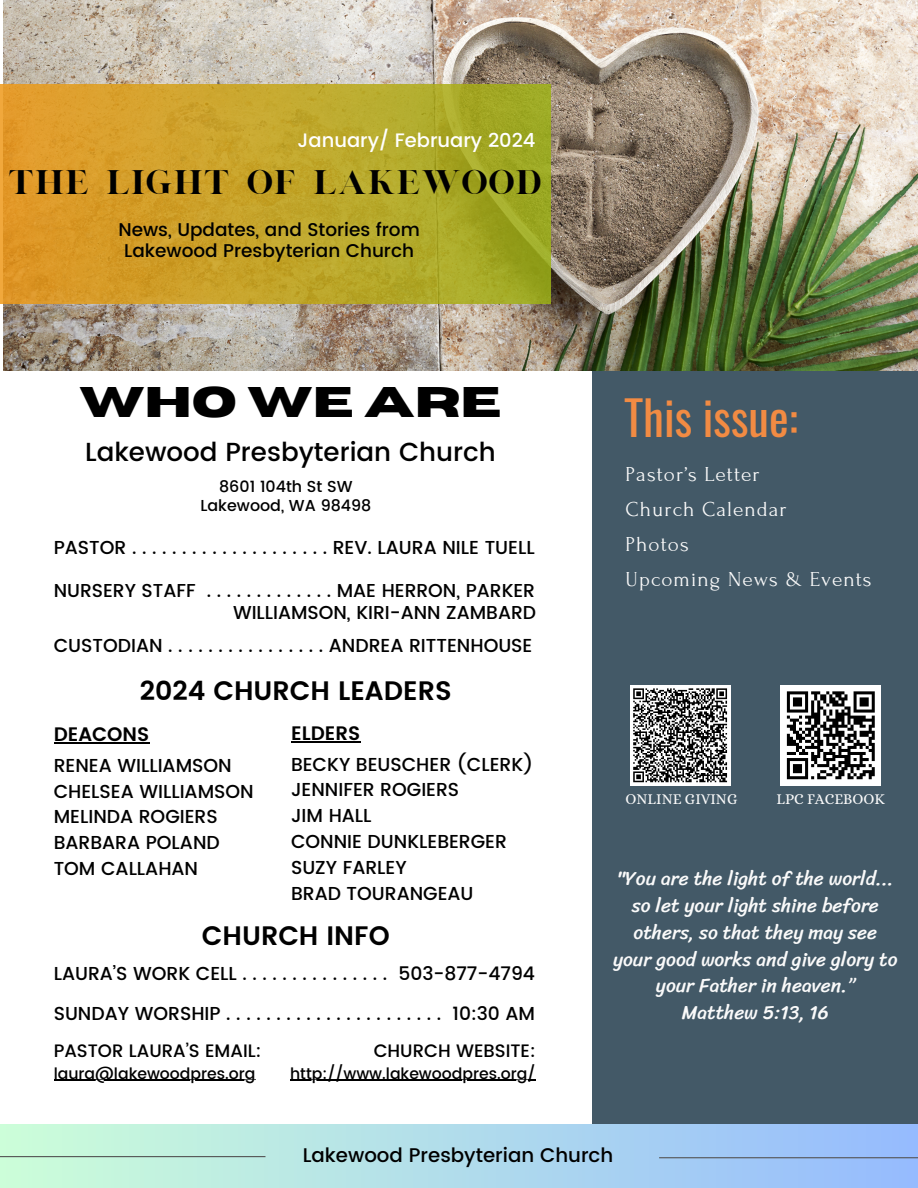
<style>
.page{position:relative;width:918px;height:1188px;background:#fff}
.page>*{position:absolute;margin:0;border:0;box-sizing:border-box;transform-origin:0 0}
.t1{font:46.65px "Oswald";color:#f28b43}
.t2{font:700 42.6px "Horizon";color:#000}
.t3{font:27.75px "London";color:#000}
.t4{font:600 26.7px "Poppins";color:#000}
.t5{font:500 26.1px "Poppins";color:#000}
.t6{font:21.3px "Forum";letter-spacing:.05em;color:#fafafa}
.t7{font:500 19.8px "Poppins";color:#000}
.t8{font:500 19.5px "Poppins";color:#fff}
.t9{font:600 19.5px "Poppins";color:#000}
.t10{font:19.35px/26.8px "Sriracha";color:#fafafa;text-align:center}
.t11{font:500 18.75px "Poppins";color:#000}
.t12{font:500 18.45px "Poppins";color:#000}
.t13{font:500 18px "Poppins";color:#000}
.t14{font:500 15.9px "Poppins";color:#000}
.t15{font:500 15.6px "Poppins";color:#000}
.t16{font:15px "Alice";color:#fafafa}
</style>
<div class="page">
<img style="left:4px;top:0;width:914px;height:370px">
<div style="left:593px;top:371px;width:325px;height:754px;background:#435967"></div>
<svg style="left:0;top:84px;width:550px;height:219px;background:#c2a329"></svg>
<div style="left:0;top:1125px;width:918px;height:63px;background:linear-gradient(to right,#ccfdd8,#96bbfe)"></div>
<hr style="left:659px;top:1157px;width:259px;height:1px;background:#545454">
<hr style="left:0;top:1156px;width:265px;height:1px;background:#545454">
<div style="left:781px;top:685px;width:100px;height:100px;background:#fff"></div>
<svg style="left:786px;top:691px;width:89px;height:89px"></svg>
<div style="left:630px;top:685px;width:100px;height:100px;background:#fff"></div>
<svg style="left:633px;top:688px;width:95px;height:95px"></svg>
<hr style="left:290px;top:1080px;width:246px;height:1px;background:#000">
<hr style="left:54px;top:1080px;width:202px;height:1px;background:#000">
<hr style="left:54px;top:742px;width:95px;height:1px;background:#000">
<hr style="left:291px;top:741px;width:69px;height:1px;background:#000">
<p class="t8" style="left:298px;top:129px;width:239px">January/ February 2024</p>
<p class="t3" style="left:8px;top:163px;width:535px">THE LIGHT OF LAKEWOOD</p>
<p class="t12" style="left:118px;top:219px;width:303px">News, Updates, and Stories from</p>
<p class="t12" style="left:124px;top:240px;width:291px">Lakewood Presbyterian Church</p>
<p class="t2" style="left:79px;top:382px;width:424px">WHO WE ARE</p>
<p class="t5" style="left:85px;top:437px;width:412px">Lakewood Presbyterian Church</p>
<p class="t14" style="left:219px;top:477px;width:135px">8601 104th St SW</p>
<p class="t14" style="left:201px;top:496px;width:172px">Lakewood, WA 98498</p>
<p class="t11" style="left:54px;top:536px;width:482px">PASTOR....................REV.LAURANILETUELL</p>
<p class="t11" style="left:54px;top:580px;width:483px">NURSERY STAFF . . . . . . . . . . . . . MAE HERRON, PARKER</p>
<p class="t11" style="left:233px;top:602px;width:305px">WILLIAMSON, KIRI-ANN ZAMBARD</p>
<p class="t11" style="left:54px;top:634px;width:480px">CUSTODIAN . . . . . . . . . . . . . . . . ANDREA RITTENHOUSE</p>
<p class="t4" style="left:140px;top:675px;width:313px">2024 CHURCH LEADERS</p>
<p class="t9" style="left:54px;top:723px;width:97px">DEACONS</p>
<p class="t11" style="left:54px;top:754px;width:180px">RENEA WILLIAMSON</p>
<p class="t11" style="left:54px;top:780px;width:202px">CHELSEA WILLIAMSON</p>
<p class="t11" style="left:54px;top:806px;width:166px">MELINDA ROGIERS</p>
<p class="t11" style="left:54px;top:832px;width:168px">BARBARA POLAND</p>
<p class="t11" style="left:54px;top:858px;width:146px">TOM CALLAHAN</p>
<p class="t9" style="left:291px;top:722px;width:71px">ELDERS</p>
<p class="t11" style="left:291px;top:753px;width:244px">BECKY BEUSCHER (CLERK)</p>
<p class="t11" style="left:291px;top:779px;width:170px">JENNIFER ROGIERS</p>
<p class="t11" style="left:291px;top:805px;width:82px">JIM HALL</p>
<p class="t11" style="left:291px;top:831px;width:217px">CONNIE DUNKLEBERGER</p>
<p class="t11" style="left:291px;top:857px;width:117px">SUZY FARLEY</p>
<p class="t11" style="left:291px;top:882px;width:184px">BRAD TOURANGEAU</p>
<p class="t4" style="left:202px;top:920px;width:189px">CHURCH INFO</p>
<p class="t11" style="left:54px;top:963px;width:483px">LAURA’S WORK CELL . . . . . . . . . . . . . . . 503-877-4794</p>
<p class="t11" style="left:54px;top:1002px;width:483px">SUNDAYWORSHIP...................... 10:30AM</p>
<p class="t13" style="left:54px;top:1041px;width:209px">PASTOR LAURA’S EMAIL:</p>
<p class="t15" style="left:54px;top:1064px;width:203px">laura@lakewoodpres.org</p>
<p class="t13" style="left:374px;top:1041px;width:163px">CHURCH WEBSITE:</p>
<p class="t15" style="left:290px;top:1064px;width:247px">http://www.lakewoodpres.org/</p>
<p class="t1" style="left:624px;top:382px;width:175px">This issue:</p>
<p class="t6" style="left:626px;top:463px;width:136px">Pastor’s Letter</p>
<p class="t6" style="left:626px;top:498px;width:163px">Church Calendar</p>
<p class="t6" style="left:626px;top:533px;width:65px">Photos</p>
<p class="t6" style="left:626px;top:568px;width:248px">Upcoming News &amp; Events</p>
<p class="t16" style="left:626px;top:791px;width:113px">ONLINE GIVING</p>
<p class="t16" style="left:777px;top:791px;width:110px">LPC FACEBOOK</p>
<p class="t10" style="left:613px;top:865px;width:286px">"You are the light of the world... so let your light shine before others, so that they may see your good works and give glory to your Father in heaven.”</p>
<p class="t10" style="left:682px;top:999px;width:149px">Matthew 5:13, 16</p>
<p class="t7" style="left:303px;top:1143px;width:312px">Lakewood Presbyterian Church</p>
</div>
